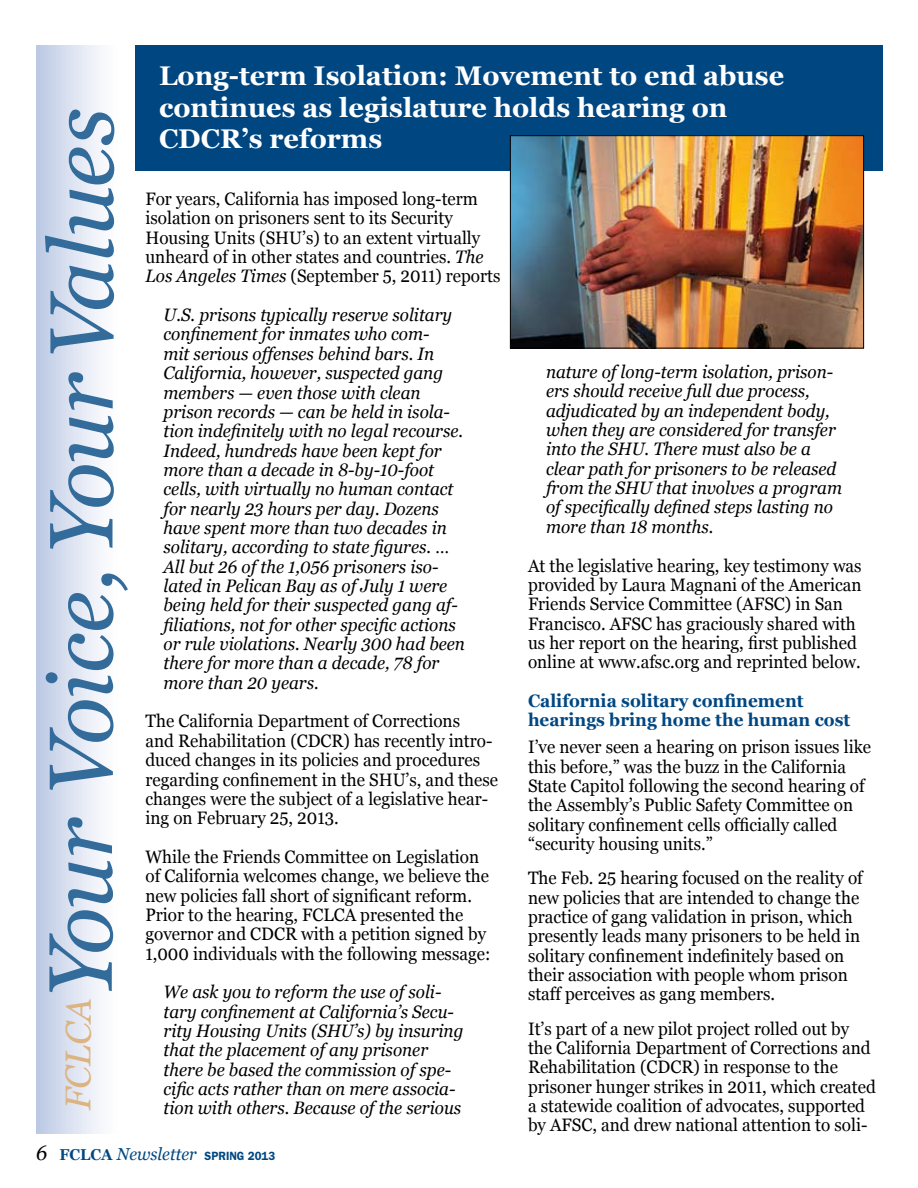
<style>
.page{position:relative;width:918px;height:1188px;background:#fff}
.page>*{position:absolute;margin:0;border:0;box-sizing:border-box;transform-origin:0 0}
.t1{font:italic 90px "Georgia";letter-spacing:-.01em;color:#336c9b}
.t2{font:italic 36px "Georgia";color:#dcb482}
.t3{font:700 27px/31.5px "Georgia";color:#fff}
.t4{font:18px/19.4px "Georgia";color:#000;scale:.95 1}
.t5{font:italic 18px/19.4px "Georgia";color:#000;scale:.95 1}
.t6{font:700 18px/19.4px "Georgia";color:#004782;scale:.95 1}
.t7{font:italic 17.25px "Georgia";color:#004782;scale:.95 1}
.s1{font-style:italic}
.s2{font-size:21px;color:#000}
.s3{font-weight:700;font-style:normal;font-size:15.75px}
.s4{font-family:"Franklin Gothic";font-weight:600;font-style:normal;font-size:12px}
</style>
<div class="page">
<div style="left:36px;top:45px;width:82px;height:1089px;background:linear-gradient(to right,#bdcae5,#fff)"></div>
<div style="left:135px;top:45px;width:747px;height:126px;background:#004782"></div>
<img style="left:512px;top:137px;width:350px;height:209px">
<div style="left:510px;top:135px;width:354px;height:213px;border:1px solid #000"></div>
<h1 class="t1" style="left:30px;top:998px;width:892px;rotate:-90deg">Your Voice, Your Values</h1>
<h2 class="t2" style="left:58px;top:1110px;width:116px;rotate:-90deg">FCLCA</h2>
<h3 class="t3" style="left:159px;top:60px;width:627px">Long-term Isolation: Movement to end abuse continues as legislature holds hearing on<br>CDCR’s reforms</h3>
<p class="t4" style="left:146px;top:189px;width:375px">For years, California has imposed long-term isolation on prisoners sent to its Security Housing Units (SHU’s) to an extent virtually unheard of in other states and countries. <span class="s1">The Los Angeles Times</span> (September 5, 2011) reports</p>
<p class="t5" style="left:164px;top:305px;width:319px">U.S. prisons typically reserve solitary confinement for inmates who com-<br>mit serious offenses behind bars. In California, however, suspected gang members — even those with clean prison records — can be held in isola&shy;tion indefinitely with no legal recourse.<br>Indeed, hundreds have been kept for more than a decade in 8-by-10-foot cells, with virtually no human contact for nearly 23 hours per day. Dozens have spent more than two decades in solitary, according to state figures. … All but 26 of the 1,056 prisoners iso&shy;lated in Pelican Bay as of July 1 were being held for their suspected gang af&shy;filiations, not for other specific actions or rule violations. Nearly 300 had been there for more than a decade, 78 for more than 20 years.</p>
<p class="t4" style="left:146px;top:712px;width:373px">The California Department of Corrections<br>and Rehabilitation (CDCR) has recently intro&shy;duced changes in its policies and procedures regarding confinement in the SHU’s, and these changes were the subject of a legislative hear&shy;ing on February 25, 2013.</p>
<p class="t4" style="left:146px;top:847px;width:365px">While the Friends Committee on Legislation of California welcomes change, we believe the new policies fall short of significant reform.<br>Prior to the hearing, FCLCA presented the governor and CDCR with a petition signed by 1,000 individuals with the following message:</p>
<p class="t5" style="left:164px;top:982px;width:317px">We ask you to reform the use of soli&shy;tary confinement at California’s Secu&shy;rity Housing Units (SHU’s) by insuring that the placement of any prisoner there be based the commission of spe&shy;cific acts rather than on mere associa&shy;tion with others. Because of the serious</p>
<p class="t5" style="left:546px;top:362px;width:313px">nature of long-term isolation, prison&shy;ers should receive full due process, adjudicated by an independent body, when they are considered for transfer into the SHU. There must also be a clear path for prisoners to be released from the SHU that involves a program of specifically defined steps lasting no more than 18 months.</p>
<p class="t4" style="left:528px;top:556px;width:353px">At the legislative hearing, key testimony was provided by Laura Magnani of the American Friends Service Committee (AFSC) in San Francisco. AFSC has graciously shared with us her report on the hearing, first published online at www.afsc.org and reprinted below.</p>
<p class="t6" style="left:528px;top:691px;width:341px">California solitary confinement hearings bring home the human cost</p>
<p class="t4" style="left:528px;top:737px;width:363px">I’ve never seen a hearing on prison issues like this before,” was the buzz in the California State Capitol following the second hearing of the Assembly’s Public Safety Committee on solitary confinement cells officially called “security housing units.”</p>
<p class="t4" style="left:528px;top:868px;width:354px">The Feb. 25 hearing focused on the reality of new policies that are intended to change the practice of gang validation in prison, which presently leads many prisoners to be held in solitary confinement indefinitely based on their association with people whom prison staff perceives as gang members.</p>
<p class="t4" style="left:528px;top:1019px;width:368px">It’s part of a new pilot project rolled out by the California Department of Corrections and Rehabilitation (CDCR) in response to the prisoner hunger strikes in 2011, which created a statewide coalition of advocates, supported by AFSC, and drew national attention to soli-</p>
<p class="t7" style="left:36px;top:1144px;width:253px"><span class="s2">6</span> <span class="s3">FCLCA</span> Newsletter <span class="s4">SPRING 2013</span></p>
</div>
